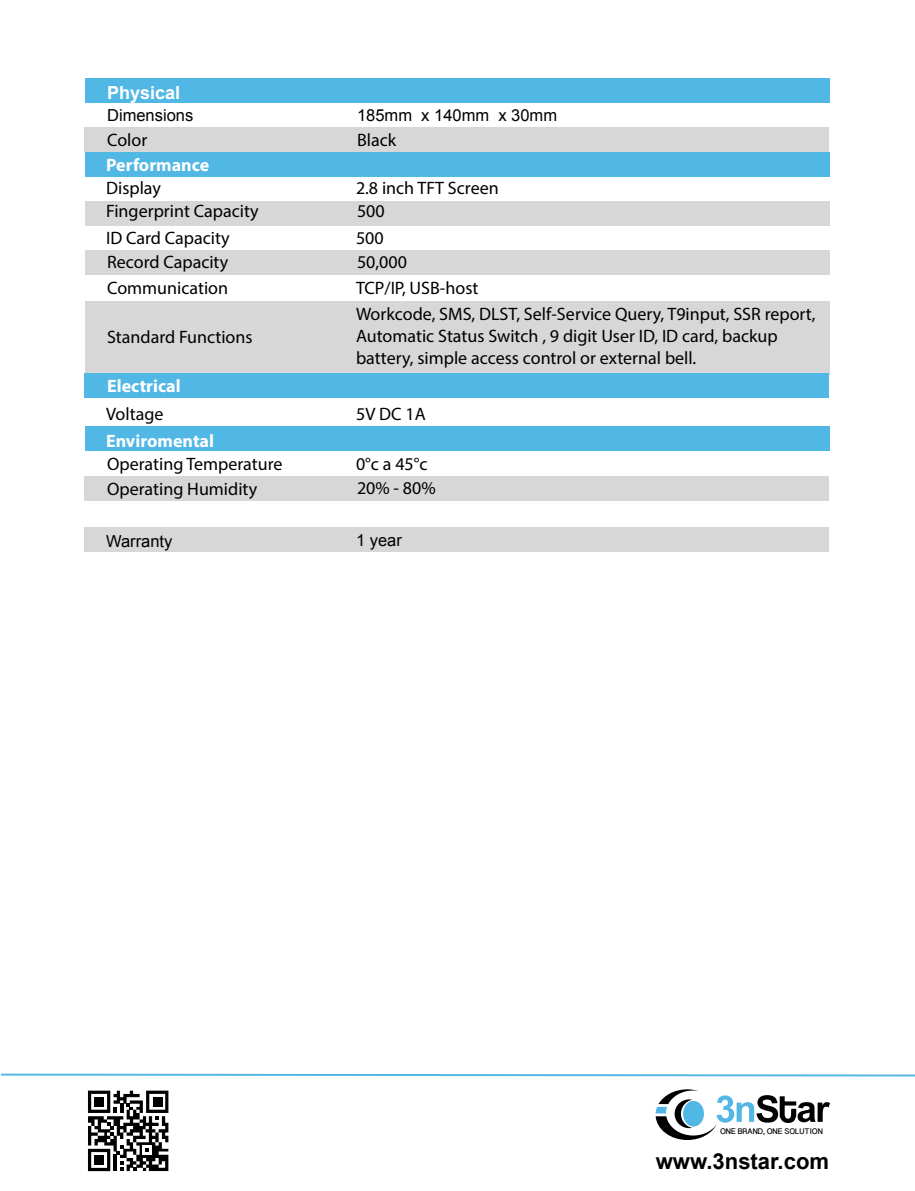
<style>
.page{position:relative;width:915px;height:1191px;background:#fff}
.page>*{position:absolute;margin:0;border:0;box-sizing:border-box;transform-origin:0 0}
.t1{font:700 22.05px "Arial";color:#000}
.t2{font:18px/21.6px "Myriad Pro";color:#000}
.t3{font:700 18px "Myriad Pro";color:#fff}
.t4{font:700 18px "Arial";color:#fff}
.t5{font:16.5px "Arial";color:#000}
.t6{font:700 9px "Oriya Sangam MN";color:#000}
</style>
<div class="page">
<svg style="left:655px;top:1089px;width:174px;height:51px"></svg>
<div style="left:683px;top:1100px;width:20px;height:26px;background:#51b7e5;border-radius:50%"></div>
<svg style="left:1px;top:1073px;width:913px;height:3px"></svg>
<svg style="left:88px;top:1090px;width:80px;height:81px"></svg>
<div style="left:85px;top:78px;width:744px;height:25px;background:#51b7e5"></div>
<div style="left:84px;top:127px;width:744px;height:25px;background:#d7d7d7"></div>
<div style="left:85px;top:152px;width:744px;height:24px;background:#51b7e5"></div>
<div style="left:85px;top:200px;width:744px;height:25px;background:#d7d7d7"></div>
<div style="left:85px;top:250px;width:744px;height:25px;background:#d7d7d7"></div>
<div style="left:85px;top:301px;width:744px;height:73px;background:#d7d7d7"></div>
<div style="left:84px;top:373px;width:744px;height:25px;background:#51b7e5"></div>
<div style="left:85px;top:426px;width:744px;height:25px;background:#51b7e5"></div>
<div style="left:84px;top:476px;width:744px;height:25px;background:#d7d7d7"></div>
<div style="left:84px;top:527px;width:744px;height:25px;background:#d7d7d7"></div>
<p class="t4" style="left:107px;top:80px;width:75px">Physical</p>
<p class="t5" style="left:107px;top:104px;width:88px">Dimensions</p>
<p class="t2" style="left:107px;top:129px;width:42px">Color</p>
<p class="t3" style="left:106px;top:154px;width:104px">Performance</p>
<p class="t5" style="left:357px;top:104px;width:201px">185mm x 140mm x 30mm</p>
<p class="t2" style="left:357px;top:129px;width:41px">Black</p>
<p class="t2" style="left:106px;top:177px;width:56px">Display</p>
<p class="t2" style="left:356px;top:177px;width:144px">2.8 inch TFT Screen</p>
<p class="t2" style="left:106px;top:200px;width:154px">Fingerprint Capacity</p>
<p class="t2" style="left:357px;top:200px;width:29px">500</p>
<p class="t2" style="left:106px;top:227px;width:125px">ID Card Capacity</p>
<p class="t2" style="left:356px;top:227px;width:29px">500</p>
<p class="t2" style="left:107px;top:251px;width:123px">Record Capacity</p>
<p class="t2" style="left:357px;top:251px;width:51px">50,000</p>
<p class="t2" style="left:107px;top:277px;width:122px">Communication</p>
<p class="t2" style="left:356px;top:277px;width:124px">TCP/IP, USB-host</p>
<p class="t2" style="left:107px;top:326px;width:147px">Standard Functions</p>
<p class="t2" style="left:356px;top:303px;width:461px">Workcode, SMS, DLST, Self-Service Query, T9input, SSR report,<br>Automatic Status Switch , 9 digit User ID, ID card, backup battery, simple access control or external bell.</p>
<p class="t3" style="left:107px;top:374px;width:75px">Electrical</p>
<p class="t2" style="left:106px;top:402px;width:59px">Voltage</p>
<p class="t2" style="left:356px;top:402px;width:71px">5V DC 1A</p>
<p class="t3" style="left:106px;top:429px;width:109px">Enviromental</p>
<p class="t2" style="left:107px;top:453px;width:177px">Operating Temperature</p>
<p class="t2" style="left:356px;top:453px;width:73px">0°c a 45°c</p>
<p class="t2" style="left:107px;top:478px;width:151px">Operating Humidity</p>
<p class="t2" style="left:357px;top:477px;width:80px">20% - 80%</p>
<p class="t5" style="left:106px;top:530px;width:68px">Warranty</p>
<p class="t5" style="left:356px;top:529px;width:47px">1 year</p>
<p class="t6" style="left:719px;top:1125px;width:104px">ONE BRAND, ONE SOLUTION</p>
<p class="t1" style="left:655px;top:1146px;width:175px">www.3nstar.com</p>
</div>
